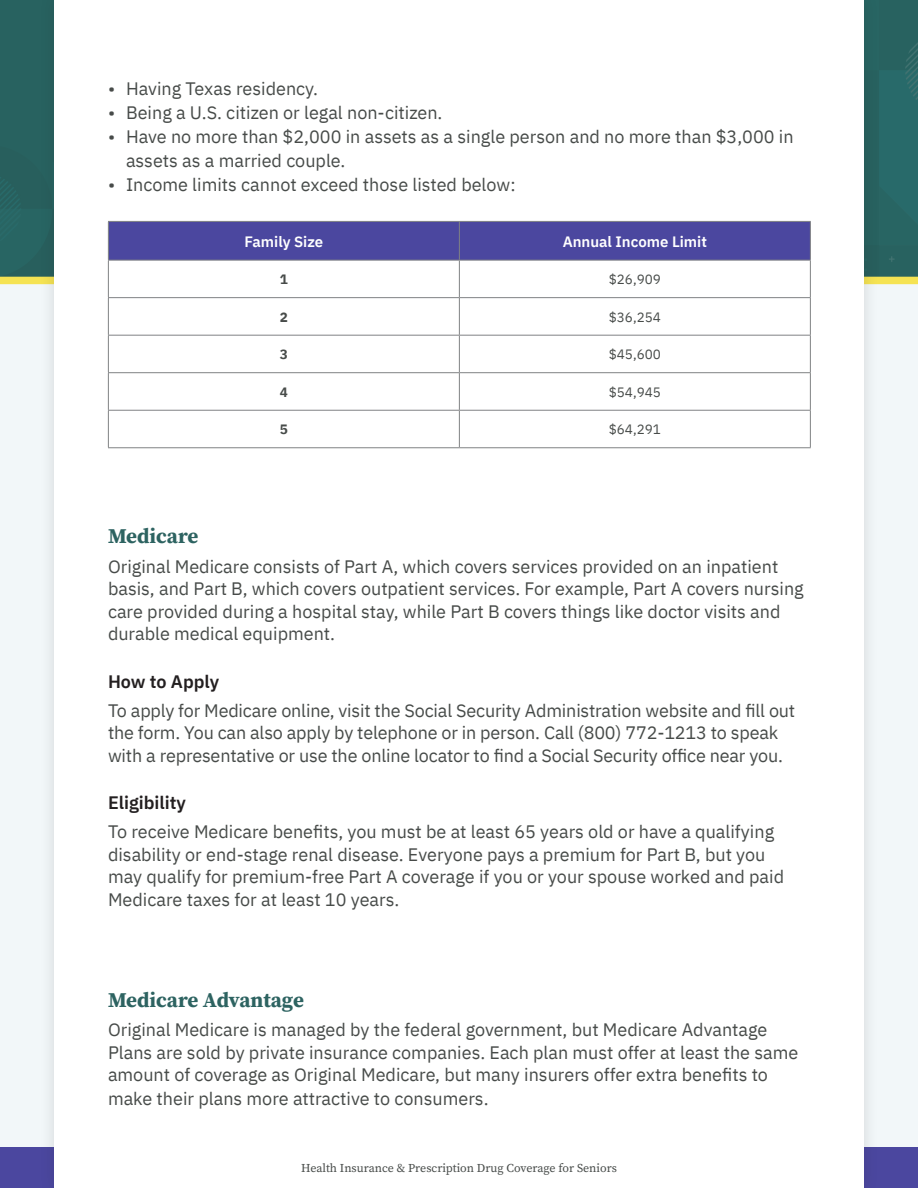
<style>
.page{position:relative;width:918px;height:1188px;background:#f2f7f9}
.page>*{position:absolute;margin:0;border:0;box-sizing:border-box;transform-origin:0 0}
.t1{font:700 21px "Source Serif Pro";letter-spacing:-.005em;color:#2d6361}
.t2{font:18px/22.5px "IBM Plex Sans";color:#474b49}
.t3{font:600 18px "IBM Plex Sans";color:#231f20}
.t4{font:600 15px "IBM Plex Sans";color:#fff}
.t5{font:13.5px "IBM Plex Sans";color:#474b49}
.t6{font:700 13.5px "IBM Plex Sans";color:#474b49}
.t7{font:12px "Source Serif Pro";color:#474b49}
</style>
<div class="page">
<div style="left:0;top:0;width:918px;height:280px;background:#2d6361"></div>
<div style="left:0;top:277px;width:918px;height:7px;background:#f5e353"></div>
<div style="left:0;top:1148px;width:918px;height:40px;background:#4b479f"></div>
<div style="left:39px;top:0;width:841px;height:1188px;background:#231f20;opacity:.15"></div>
<div style="left:54px;top:0;width:810px;height:1188px;background:#fff"></div>
<div style="left:109px;top:222px;width:701px;height:38px;background:#4b479f"></div>
<hr style="left:459px;top:222px;width:1px;height:38px;background:#808284">
<hr style="left:459px;top:260px;width:1px;height:37px;background:#808284">
<hr style="left:108px;top:297px;width:351px;height:1px;background:#808284">
<hr style="left:459px;top:297px;width:352px;height:1px;background:#808284">
<hr style="left:459px;top:298px;width:1px;height:37px;background:#808284">
<hr style="left:108px;top:335px;width:351px;height:1px;background:#808284">
<hr style="left:459px;top:335px;width:352px;height:1px;background:#808284">
<hr style="left:459px;top:336px;width:1px;height:36px;background:#808284">
<hr style="left:108px;top:372px;width:351px;height:1px;background:#808284">
<hr style="left:459px;top:372px;width:352px;height:1px;background:#808284">
<hr style="left:459px;top:373px;width:1px;height:37px;background:#808284">
<hr style="left:108px;top:410px;width:351px;height:1px;background:#808284">
<hr style="left:459px;top:410px;width:352px;height:1px;background:#808284">
<hr style="left:459px;top:411px;width:1px;height:36px;background:#808284">
<hr style="left:108px;top:260px;width:1px;height:37px;background:#808284">
<hr style="left:810px;top:260px;width:1px;height:37px;background:#808284">
<hr style="left:108px;top:298px;width:1px;height:37px;background:#808284">
<hr style="left:810px;top:298px;width:1px;height:37px;background:#808284">
<hr style="left:108px;top:336px;width:1px;height:36px;background:#808284">
<hr style="left:810px;top:336px;width:1px;height:36px;background:#808284">
<hr style="left:108px;top:373px;width:1px;height:37px;background:#808284">
<hr style="left:810px;top:373px;width:1px;height:37px;background:#808284">
<hr style="left:108px;top:411px;width:1px;height:36px;background:#808284">
<hr style="left:810px;top:411px;width:1px;height:36px;background:#808284">
<hr style="left:108px;top:447px;width:351px;height:1px;background:#808284">
<hr style="left:459px;top:447px;width:352px;height:1px;background:#808284">
<hr style="left:108px;top:221px;width:351px;height:1px;background:#808284">
<hr style="left:108px;top:222px;width:1px;height:38px;background:#808284">
<hr style="left:459px;top:221px;width:352px;height:1px;background:#808284">
<hr style="left:810px;top:222px;width:1px;height:38px;background:#808284">
<hr style="left:108px;top:260px;width:351px;height:1px;background:#808284">
<hr style="left:459px;top:260px;width:352px;height:1px;background:#808284">
<p class="t2" style="left:108px;top:76px;width:212px">• Having Texas residency.</p>
<p class="t2" style="left:108px;top:100px;width:336px">• Being a U.S. citizen or legal non-citizen.</p>
<p class="t2" style="left:126px;top:123px;width:669px;line-height:24px;text-indent:-18px">• Have no more than $2,000 in assets as a single person and no more than $3,000 in assets as a married couple.</p>
<p class="t2" style="left:108px;top:172px;width:409px">• Income limits cannot exceed those listed below:</p>
<p class="t4" style="left:245px;top:229px;width:80px">Family Size</p>
<p class="t4" style="left:563px;top:229px;width:146px">Annual Income Limit</p>
<p class="t6" style="left:280px;top:269px;width:10px">1</p>
<p class="t5" style="left:609px;top:269px;width:54px">$26,909</p>
<p class="t6" style="left:280px;top:306px;width:10px">2</p>
<p class="t5" style="left:609px;top:307px;width:54px">$36,254</p>
<p class="t6" style="left:280px;top:344px;width:10px">3</p>
<p class="t5" style="left:609px;top:344px;width:54px">$45,600</p>
<p class="t6" style="left:280px;top:381px;width:10px">4</p>
<p class="t5" style="left:609px;top:382px;width:54px">$54,945</p>
<p class="t6" style="left:280px;top:419px;width:10px">5</p>
<p class="t5" style="left:609px;top:419px;width:54px">$64,291</p>
<p class="t1" style="left:108px;top:522px;width:92px">Medicare</p>
<p class="t2" style="left:108px;top:554px;width:697px">Original Medicare consists of Part A, which covers services provided on an inpatient basis, and Part B, which covers outpatient services. For example, Part A covers nursing care provided during a hospital stay, while Part B covers things like doctor visits and durable medical equipment.</p>
<p class="t3" style="left:108px;top:667px;width:113px">How to Apply</p>
<p class="t2" style="left:108px;top:698px;width:689px">To apply for Medicare online, visit the Social Security Administration website and fill out the form. You can also apply by telephone or in person. Call (800) 772-1213 to speak with a representative or use the online locator to find a Social Security office near you.</p>
<p class="t3" style="left:108px;top:789px;width:80px">Eligibility</p>
<p class="t2" style="left:108px;top:819px;width:678px">To receive Medicare benefits, you must be at least 65 years old or have a qualifying disability or end-stage renal disease. Everyone pays a premium for Part B, but you may qualify for premium-free Part A coverage if you or your spouse worked and paid Medicare taxes for at least 10 years.</p>
<p class="t1" style="left:108px;top:986px;width:197px">Medicare Advantage</p>
<p class="t2" style="left:108px;top:1017px;width:692px;line-height:23px">Original Medicare is managed by the federal government, but Medicare Advantage Plans are sold by private insurance companies. Each plan must offer at least the same amount of coverage as Original Medicare, but many insurers offer extra benefits to make their plans more attractive to consumers.</p>
<p class="t7" style="left:301px;top:1160px;width:317px">Health Insurance &amp; Prescription Drug Coverage for Seniors</p>
</div>
